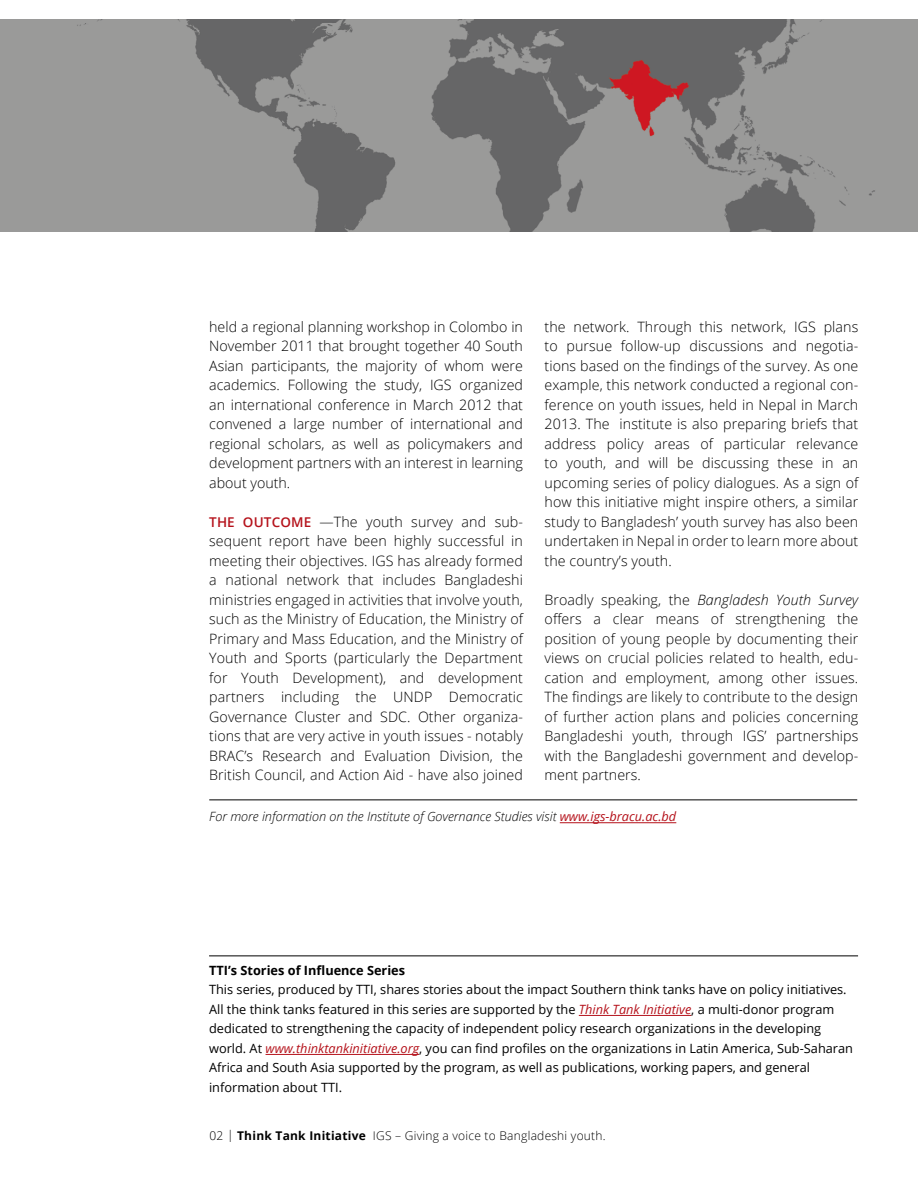
<style>
.page{position:relative;width:918px;height:1188px;background:#fff}
.page>*{position:absolute;margin:0;border:0;box-sizing:border-box;transform-origin:0 0}
.t1{font:300 14.25px/19.5px "Open Sans";letter-spacing:.005em;color:#000;text-align:justify}
.t2{font:12.75px/19.5px "Open Sans";color:#000}
.t3{font:italic 300 12.75px "Open Sans";color:#000}
.t4{font:700 12.75px "Open Sans";color:#000}
.t5{font:300 12px "Open Sans";letter-spacing:.02em;color:#000}
.s1{font-weight:600;font-size:13.5px;color:#b5121b}
.s2{font-style:italic}
.s3{font-weight:400;color:#b5121b}
.s4{font-style:italic;color:#b5121b}
.s5{font-weight:700}
</style>
<div class="page">
<hr style="left:579px;top:1015px;width:112px;height:1px;background:#b5121b">
<hr style="left:266px;top:1054px;width:153px;height:1px;background:#b5121b">
<hr style="left:209px;top:956px;width:649px;height:1px;background:#000">
<hr style="left:209px;top:800px;width:648px;height:1px;background:#000">
<hr style="left:560px;top:822px;width:116px;height:1px;background:#b5121b">
<img style="left:0;top:19px;width:918px;height:212px">
<p class="t1" style="left:209px;top:316px;width:315px">held a regional planning workshop in Colombo in November 2011 that brought together 40 South Asian participants, the majority of whom were academics. Following the study, IGS organized an international conference in March 2012 that convened a large number of international and regional scholars, as well as policymakers and development partners with an interest in learning about youth.</p>
<p class="t1" style="left:209px;top:511px;width:315px"><span class="s1">THE OUTCOME</span> —The youth survey and sub&shy;sequent report have been highly successful in meeting their objectives. IGS has already formed a national network that includes Bangladeshi ministries engaged in activities that involve youth, such as the Ministry of Education, the Ministry of Primary and Mass Education, and the Ministry of Youth and Sports (particularly the Department for Youth Development), and development partners including the UNDP Democratic Governance Cluster and SDC. Other organiza&shy;tions that are very active in youth issues - notably BRAC’s Research and Evaluation Division, the British Council, and Action Aid - have also joined</p>
<p class="t1" style="left:545px;top:316px;width:315px">the network. Through this network, IGS plans to pursue follow-up discussions and negotia&shy;tions based on the findings of the survey. As one example, this network conducted a regional con&shy;ference on youth issues, held in Nepal in March 2013. The institute is also preparing briefs that address policy areas of particular relevance to youth, and will be discussing these in an upcoming series of policy dialogues. As a sign of how this initiative might inspire others, a similar study to Bangladesh’ youth survey has also been undertaken in Nepal in order to learn more about the country’s youth.</p>
<p class="t1" style="left:545px;top:589px;width:315px">Broadly speaking, the <span class="s2">Bangladesh Youth Survey </span>offers a clear means of strengthening the position of young people by documenting their views on crucial policies related to health, edu&shy;cation and employment, among other issues.<br>The findings are likely to contribute to the design of further action plans and policies concerning Bangladeshi youth, through IGS’ partnerships with the Bangladeshi government and develop&shy;ment partners.</p>
<p class="t3" style="left:209px;top:808px;width:469px">For more information on the Institute of Governance Studies visit <span class="s3">www.igs-bracu.ac.bd</span></p>
<p class="t4" style="left:209px;top:961px;width:198px">TTI’s Stories of Influence Series</p>
<p class="t2" style="left:209px;top:980px;width:645px">This series, produced by TTI, shares stories about the impact Southern think tanks have on policy initiatives.<br>All the think tanks featured in this series are supported by the <span class="s4">Think Tank Initiative</span>, a multi-donor program dedicated to strengthening the capacity of independent policy research organizations in the developing world. At <span class="s4">www.thinktankinitiative.org</span>, you can find profiles on the organizations in Latin America, Sub-Saharan Africa and South Asia supported by the program, as well as publications, working papers, and general information about TTI.</p>
<p class="t5" style="left:210px;top:1128px;width:398px">02 | <span class="s5">Think Tank Initiative</span> IGS – Giving a voice to Bangladeshi youth.</p>
</div>
